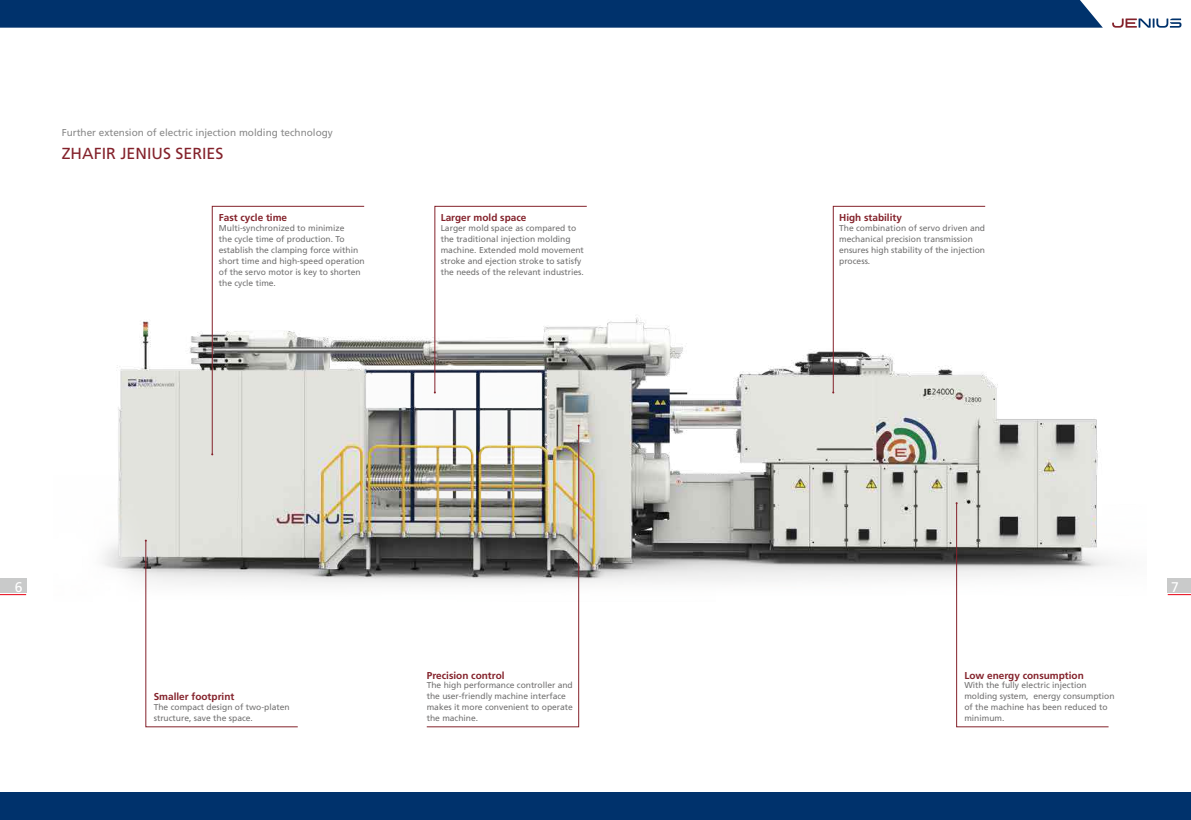
<style>
.page{position:relative;width:1191px;height:820px;background:#fff}
.page>*{position:absolute;margin:0;border:0;box-sizing:border-box;transform-origin:0 0}
.t1{font:16px "Frutiger";color:#84222b}
.t2{font:14px "Frutiger";color:#fff}
.t3{font:700 10px "Frutiger CE";color:#84222b}
.t4{font:10px "Frutiger";color:#898989}
.t5{font:8.5px/11px "Frutiger";color:#727171}
</style>
<div class="page">
<svg style="left:1112px;top:18px;width:69px;height:10px"></svg>
<div style="left:0;top:0;width:1102px;height:28px;background:#00326c"></div>
<div style="left:0;top:792px;width:1191px;height:27px;background:#00326c"></div>
<img style="left:103px;top:317px;width:1013px;height:316px">
<div style="left:1167px;top:578px;width:24px;height:14px;background:#c9caca"></div>
<div style="left:0;top:578px;width:26px;height:14px;background:#c9caca"></div>
<svg style="left:1167px;top:594px;width:24px;height:1px"></svg>
<svg style="left:0;top:594px;width:26px;height:1px"></svg>
<svg style="left:832px;top:206px;width:153px;height:187px"></svg>
<svg style="left:434px;top:206px;width:153px;height:187px"></svg>
<svg style="left:211px;top:206px;width:154px;height:249px"></svg>
<svg style="left:145px;top:539px;width:153px;height:188px"></svg>
<svg style="left:955px;top:502px;width:154px;height:225px"></svg>
<img style="left:426px;top:425px;width:153px;height:302px">
<p class="t4" style="left:62px;top:127px;width:273px">Further extension of electric injection molding technology</p>
<h1 class="t1" style="left:62px;top:144px;width:163px">ZHAFIR JENIUS SERIES</h1>
<p class="t3" style="left:219px;top:212px;width:70px">Fast cycle time</p>
<p class="t5" style="left:219px;top:222px;width:147px">Multi-synchronized to minimize<br>the cycle time of production. To establish the clamping force within short time and high-speed operation of the servo motor is key to shorten the cycle time.</p>
<p class="t3" style="left:441px;top:212px;width:87px">Larger mold space</p>
<p class="t5" style="left:441px;top:222px;width:145px">Larger mold space as compared to the traditional injection molding machine. Extended mold movement stroke and ejection stroke to satisfy the needs of the relevant industries.</p>
<p class="t3" style="left:839px;top:212px;width:64px">High stability</p>
<p class="t5" style="left:839px;top:222px;width:147px">The combination of servo driven and mechanical precision transmission ensures high stability of the injection process.</p>
<h2 class="t2" style="left:15px;top:579px;width:9px">6</h2>
<h2 class="t2" style="left:1171px;top:579px;width:9px">7</h2>
<p class="t3" style="left:154px;top:690px;width:82px">Smaller footprint</p>
<p class="t5" style="left:154px;top:701px;width:138px">The compact design of two-platen structure, save the space.</p>
<p class="t3" style="left:427px;top:669px;width:79px">Precision control</p>
<p class="t5" style="left:427px;top:679px;width:148px">The high performance controller and the user-friendly machine interface makes it more convenient to operate the machine.</p>
<p class="t3" style="left:964px;top:669px;width:121px">Low energy consumption</p>
<p class="t5" style="left:964px;top:679px;width:152px">With the fully electric injection molding system, energy consumption of the machine has been reduced to minimum.</p>
</div>
